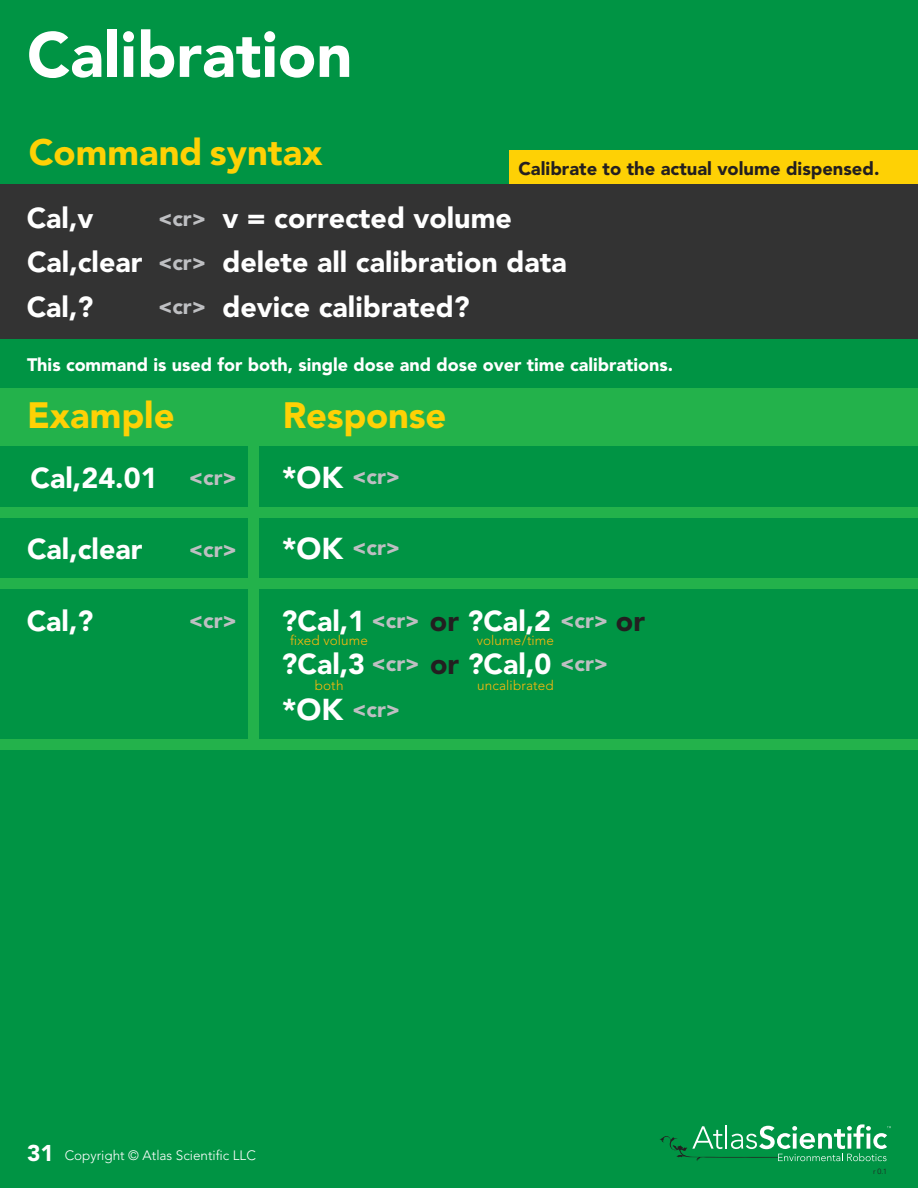
<style>
.page{position:relative;width:918px;height:1188px;background:#009444}
.page>*{position:absolute;margin:0;border:0;box-sizing:border-box;transform-origin:0 0}
.t1{font:900 63px "Avenir";color:#fff}
.t2{font:900 36.45px "Avenir";color:#fed105}
.t3{font:900 30px "Avenir";color:#fff}
.t4{font:900 28.65px "Avenir";color:#fff}
.t5{font:900 28.65px "Avenir";color:#231f20}
.t6{font:900 21.75px "Avenir";color:#bebfc2}
.t7{font:900 18.3px "Avenir";color:#231f20}
.t8{font:900 18px "Avenir";color:#fff}
.t9{font:300 13.5px "Avenir";letter-spacing:.01em;color:#fdb80d}
.t10{font:300 13.5px "Avenir";color:#fff}
.t11{font:300 7.5px "Avenir";color:#231f20}
.s1{color:#231f20}
.s2{font-weight:900;font-size:22.65px}
</style>
<div class="page">
<div style="left:0;top:184px;width:918px;height:154px;background:#333"></div>
<div style="left:0;top:389px;width:918px;height:57px;background:#23b24b"></div>
<div style="left:248px;top:446px;width:11px;height:295px;background:#23b24b"></div>
<div style="left:0;top:507px;width:918px;height:11px;background:#23b24b"></div>
<div style="left:0;top:578px;width:918px;height:11px;background:#23b24b"></div>
<div style="left:0;top:739px;width:918px;height:11px;background:#23b24b"></div>
<div style="left:510px;top:151px;width:408px;height:33px;background:#fed105"></div>
<svg style="left:660px;top:1124px;width:231px;height:37px"></svg>
<p class="t1" style="left:27px;top:17px;width:327px">Calibration</p>
<p class="t2" style="left:29px;top:130px;width:295px">Command syntax</p>
<p class="t7" style="left:518px;top:157px;width:363px">Calibrate to the actual volume dispensed.</p>
<p class="t4" style="left:27px;top:201px;width:68px">Cal,v</p>
<p class="t6" style="left:158px;top:205px;width:50px">&lt;cr&gt;</p>
<p class="t6" style="left:158px;top:249px;width:50px">&lt;cr&gt;</p>
<p class="t6" style="left:158px;top:293px;width:50px">&lt;cr&gt;</p>
<p class="t4" style="left:222px;top:201px;width:291px">v = corrected volume</p>
<p class="t4" style="left:27px;top:245px;width:117px">Cal,clear</p>
<p class="t4" style="left:222px;top:245px;width:346px">delete all calibration data</p>
<p class="t4" style="left:27px;top:290px;width:68px">Cal,?</p>
<p class="t4" style="left:222px;top:290px;width:249px">device calibrated?</p>
<p class="t8" style="left:27px;top:353px;width:648px">This command is used for both, single dose and dose over time calibrations.</p>
<p class="t2" style="left:27px;top:393px;width:149px">Example</p>
<p class="t2" style="left:283px;top:393px;width:165px">Response</p>
<p class="t4" style="left:31px;top:461px;width:129px">Cal,24.01</p>
<p class="t3" style="left:282px;top:459px;width:63px">*OK</p>
<p class="t6" style="left:352px;top:463px;width:50px">&lt;cr&gt;</p>
<p class="t6" style="left:189px;top:465px;width:50px">&lt;cr&gt;</p>
<p class="t4" style="left:27px;top:532px;width:117px">Cal,clear</p>
<p class="t4" style="left:27px;top:603px;width:68px">Cal,?</p>
<p class="t6" style="left:189px;top:536px;width:50px">&lt;cr&gt;</p>
<p class="t6" style="left:189px;top:607px;width:50px">&lt;cr&gt;</p>
<p class="t3" style="left:282px;top:530px;width:63px">*OK</p>
<p class="t6" style="left:352px;top:535px;width:50px">&lt;cr&gt;</p>
<p class="t4" style="left:282px;top:603px;width:85px">?Cal,1</p>
<p class="t4" style="left:430px;top:603px;width:123px"><span class="s1">or</span> ?Cal,2</p>
<p class="t5" style="left:616px;top:603px;width:31px">or</p>
<p class="t4" style="left:282px;top:647px;width:85px">?Cal,3</p>
<p class="t4" style="left:430px;top:647px;width:123px"><span class="s1">or</span> ?Cal,0</p>
<p class="t6" style="left:371px;top:607px;width:50px">&lt;cr&gt;</p>
<p class="t6" style="left:371px;top:650px;width:50px">&lt;cr&gt;</p>
<p class="t6" style="left:560px;top:607px;width:50px">&lt;cr&gt;</p>
<p class="t6" style="left:560px;top:650px;width:50px">&lt;cr&gt;</p>
<p class="t9" style="left:290px;top:632px;width:79px">fixed volume</p>
<p class="t9" style="left:315px;top:677px;width:30px">both</p>
<p class="t9" style="left:477px;top:632px;width:79px">volume/time</p>
<p class="t9" style="left:477px;top:677px;width:78px">uncalibrated</p>
<p class="t3" style="left:282px;top:692px;width:63px">*OK</p>
<p class="t6" style="left:352px;top:696px;width:50px">&lt;cr&gt;</p>
<p class="t10" style="left:27px;top:1148px;width:230px"><span class="s2">31</span> Copyright © Atlas Scientific LLC</p>
<p class="t11" style="left:873px;top:1167px;width:16px">r 0.1</p>
</div>
